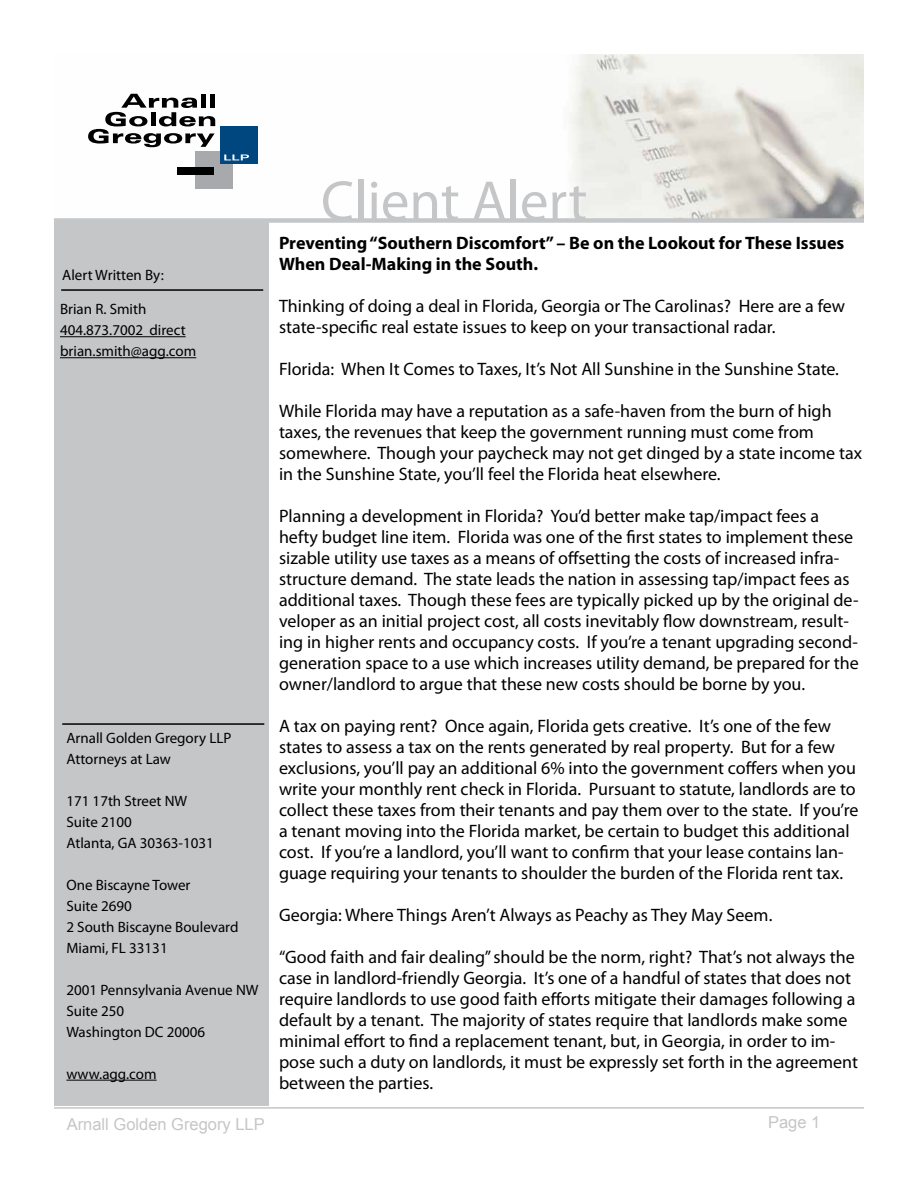
<style>
.page{position:relative;width:918px;height:1188px;background:#fff}
.page>*{position:absolute;margin:0;border:0;box-sizing:border-box;transform-origin:0 0}
.t1{font:57px "Myriad Pro";color:#c5c6c8}
.t2{font:18px/21px "Myriad Pro";color:#000}
.t3{font:700 18px/21px "Myriad Pro";color:#000}
.t4{font:16.5px "Arial";color:#c5c6c8}
.t5{font:15px/21px "Myriad Pro";color:#000}
</style>
<div class="page">
<div style="left:54px;top:173px;width:214px;height:932px;background:#c5c6c8"></div>
<hr style="left:66px;top:1080px;width:91px;height:1px;background:#000">
<hr style="left:62px;top:723px;width:202px;height:2px;background:#000">
<hr style="left:61px;top:289px;width:202px;height:2px;background:#000">
<hr style="left:54px;top:1107px;width:810px;height:2px;background:#c5c6c8">
<img style="left:54px;top:55px;width:810px;height:163px">
<div style="left:195px;top:151px;width:37px;height:38px;background:#a7a9ac"></div>
<div style="left:177px;top:167px;width:36px;height:7px;background:#000"></div>
<div style="left:220px;top:126px;width:37px;height:38px;background:#00467f"></div>
<svg style="left:224px;top:154px;width:25px;height:6px"></svg>
<svg style="left:88px;top:94px;width:127px;height:53px"></svg>
<div style="left:54px;top:218px;width:810px;height:5px;background:#c5c6c8"></div>
<hr style="left:60px;top:336px;width:126px;height:1px;background:#000">
<hr style="left:60px;top:357px;width:136px;height:1px;background:#000">
<p class="t5" style="left:62px;top:264px;width:103px">Alert Written By:</p>
<p class="t5" style="left:60px;top:298px;width:138px">Brian R. Smith<br>404.873.7002 direct brian.smith@agg.com</p>
<p class="t5" style="left:66px;top:727px;width:167px">Arnall Golden Gregory LLP<br>Attorneys at Law</p>
<p class="t5" style="left:66px;top:790px;width:149px">171 17th Street NW<br>Suite 2100<br>Atlanta, GA 30363-1031</p>
<p class="t5" style="left:66px;top:874px;width:174px">One Biscayne Tower<br>Suite 2690<br>2 South Biscayne Boulevard<br>Miami, FL 33131</p>
<p class="t5" style="left:66px;top:979px;width:194px">2001 Pennsylvania Avenue NW<br>Suite 250<br>Washington DC 20006</p>
<p class="t5" style="left:66px;top:1063px;width:92px">www.agg.com</p>
<h1 class="t1" style="left:321px;top:166px;width:268px">Client Alert</h1>
<p class="t3" style="left:279px;top:232px;width:567px">Preventing “Southern Discomfort” – Be on the Lookout for These Issues<br>When Deal-Making in the South.</p>
<p class="t2" style="left:279px;top:295px;width:568px">Thinking of doing a deal in Florida, Georgia or The Carolinas? Here are a few state-specific real estate issues to keep on your transactional radar.</p>
<p class="t2" style="left:279px;top:358px;width:562px">Florida: When It Comes to Taxes, It’s Not All Sunshine in the Sunshine State.</p>
<p class="t2" style="left:279px;top:400px;width:585px">While Florida may have a reputation as a safe-haven from the burn of high taxes, the revenues that keep the government running must come from somewhere. Though your paycheck may not get dinged by a state income tax in the Sunshine State, you’ll feel the Florida heat elsewhere.</p>
<p class="t2" style="left:279px;top:505px;width:581px">Planning a development in Florida? You’d better make tap/impact fees a hefty budget line item. Florida was one of the first states to implement these sizable utility use taxes as a means of offsetting the costs of increased infra&shy;structure demand. The state leads the nation in assessing tap/impact fees as additional taxes. Though these fees are typically picked up by the original de&shy;veloper as an initial project cost, all costs inevitably flow downstream, result&shy;ing in higher rents and occupancy costs. If you’re a tenant upgrading second&shy;generation space to a use which increases utility demand, be prepared for the owner/landlord to argue that these new costs should be borne by you.</p>
<p class="t2" style="left:279px;top:716px;width:581px">A tax on paying rent? Once again, Florida gets creative. It’s one of the few states to assess a tax on the rents generated by real property. But for a few exclusions, you’ll pay an additional 6% into the government coffers when you write your monthly rent check in Florida. Pursuant to statute, landlords are to collect these taxes from their tenants and pay them over to the state. If you’re a tenant moving into the Florida market, be certain to budget this additional cost. If you’re a landlord, you’ll want to confirm that your lease contains lan&shy;guage requiring your tenants to shoulder the burden of the Florida rent tax.</p>
<p class="t2" style="left:279px;top:905px;width:495px">Georgia: Where Things Aren’t Always as Peachy as They May Seem.</p>
<p class="t2" style="left:279px;top:947px;width:581px">“Good faith and fair dealing” should be the norm, right? That’s not always the case in landlord-friendly Georgia. It’s one of a handful of states that does not require landlords to use good faith efforts mitigate their damages following a default by a tenant. The majority of states require that landlords make some minimal effort to find a replacement tenant, but, in Georgia, in order to im&shy;pose such a duty on landlords, it must be expressly set forth in the agreement between the parties.</p>
<p class="t4" style="left:67px;top:1114px;width:200px">Arnall Golden Gregory LLP</p>
<p class="t4" style="left:768px;top:1111px;width:54px">Page 1</p>
</div>
